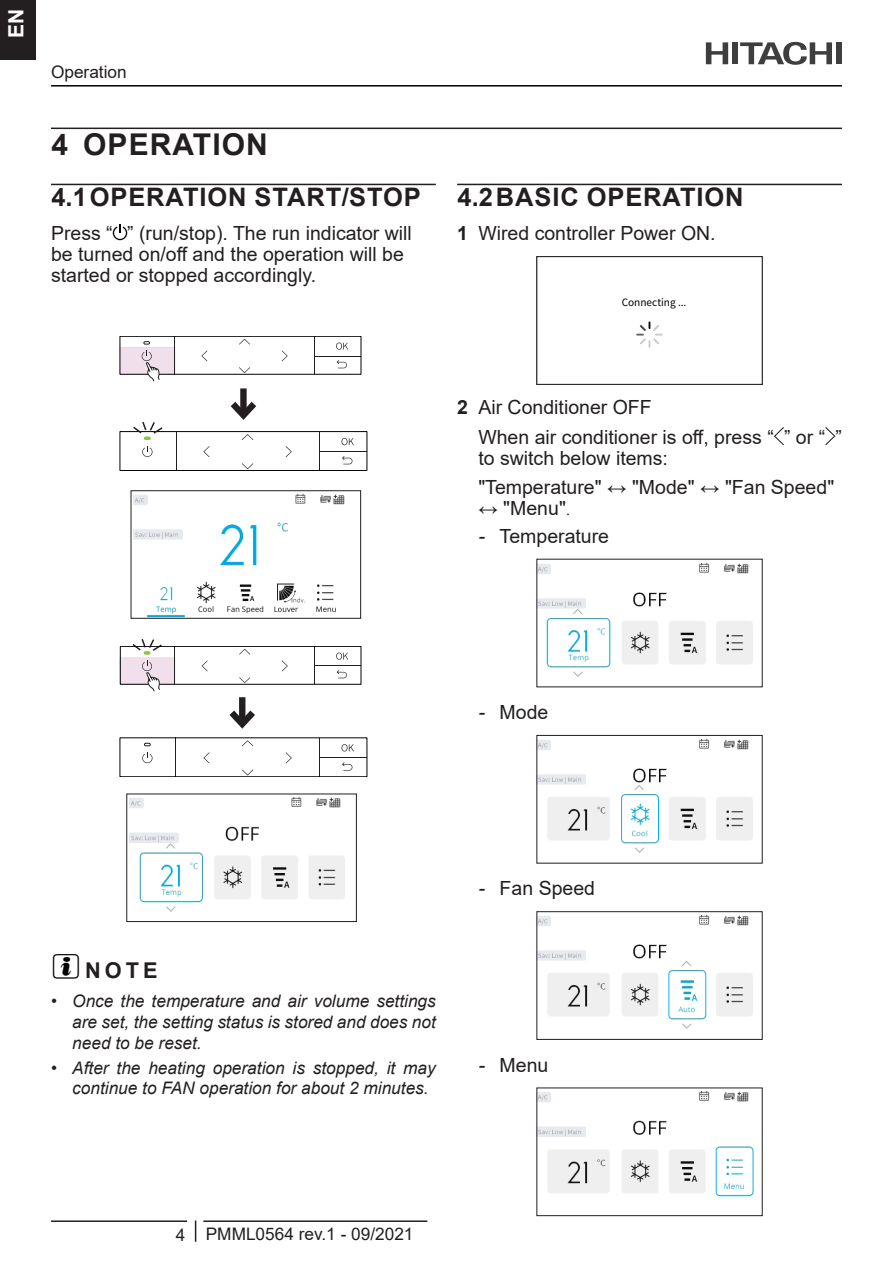
<style>
.page{position:relative;width:893px;height:1263px;background:#fff}
.page>*{position:absolute;margin:0;border:0;box-sizing:border-box;transform-origin:0 0}
.t1{font:700 30px "Arial";letter-spacing:.035em;color:#231f20}
.t2{font:700 25.5px "Arial";letter-spacing:.035em;color:#231f20}
.t3{font:700 21.75px "Arial";color:#231f20}
.t4{font:700 21px "Arial";color:#fff}
.PARA_1{font:19.5px/21px "Arial";color:#231f20}
.PARA_2{font:19.5px/21px "Arial";color:#231f20}
.t5{font:italic 17.25px/20.7px "Arial";color:#231f20;text-align:justify}
.t6{font:17.25px "Arial";color:#231f20}
.t7{font:11.25px "Source Sans Pro";color:#000001}
.s1{font-weight:700}
.s2{font-family:"Adobe Song Std";font-weight:300}
.s3{font-style:italic}
.s4{font-family:"Hape Avisos";font-weight:400;font-size:30px;color:#000}
</style>
<div class="page">
<div style="left:0;top:0;width:36px;height:60px;background:#231f20"></div>
<hr style="left:51px;top:128px;width:791px;height:1px;background:#231f20">
<hr style="left:51px;top:184px;width:385px;height:1px;background:#231f20">
<svg style="left:113px;top:224px;width:14px;height:16px"></svg>
<div style="left:120px;top:348px;width:55px;height:26px;background:#f1dfec"></div>
<div style="left:120px;top:347px;width:55px;height:27px;border:1px solid #f1d6e6"></div>
<svg style="left:201px;top:350px;width:6px;height:11px"></svg>
<svg style="left:282px;top:350px;width:6px;height:11px"></svg>
<svg style="left:239px;top:339px;width:11px;height:6px"></svg>
<svg style="left:239px;top:367px;width:11px;height:5px"></svg>
<hr style="left:175px;top:336px;width:1px;height:38px;background:#231f20">
<hr style="left:314px;top:336px;width:1px;height:38px;background:#231f20">
<hr style="left:315px;top:356px;width:46px;height:1px;background:#231f20">
<svg style="left:336px;top:343px;width:12px;height:7px"></svg>
<svg style="left:337px;top:360px;width:10px;height:8px"></svg>
<svg style="left:144px;top:341px;width:6px;height:3px"></svg>
<div style="left:120px;top:336px;width:241px;height:38px;border:1px solid #030303"></div>
<svg style="left:142px;top:351px;width:18px;height:30px"></svg>
<div style="left:240px;top:388px;width:7px;height:27px;background:#231f20"></div>
<svg style="left:230px;top:395px;width:27px;height:25px"></svg>
<svg style="left:142px;top:446px;width:11px;height:11px"></svg>
<svg style="left:203px;top:446px;width:7px;height:11px"></svg>
<svg style="left:286px;top:446px;width:6px;height:11px"></svg>
<svg style="left:242px;top:434px;width:11px;height:6px"></svg>
<svg style="left:242px;top:463px;width:11px;height:6px"></svg>
<hr style="left:176px;top:432px;width:1px;height:38px;background:#231f20">
<hr style="left:319px;top:432px;width:1px;height:38px;background:#231f20">
<hr style="left:320px;top:451px;width:47px;height:1px;background:#231f20">
<svg style="left:342px;top:438px;width:12px;height:7px"></svg>
<svg style="left:342px;top:456px;width:10px;height:8px"></svg>
<div style="left:120px;top:431px;width:247px;height:40px;border:1px solid #030303"></div>
<img style="left:133px;top:493px;width:212px;height:123px">
<div style="left:131px;top:490px;width:230px;height:128px;border:1px solid #231f20"></div>
<svg style="left:132px;top:421px;width:32px;height:19px"></svg>
<div style="left:239px;top:697px;width:6px;height:27px;background:#231f20"></div>
<svg style="left:229px;top:704px;width:26px;height:25px"></svg>
<div style="left:120px;top:658px;width:55px;height:26px;background:#f1dfec"></div>
<div style="left:120px;top:658px;width:55px;height:26px;border:1px solid #f1d6e6"></div>
<svg style="left:202px;top:660px;width:6px;height:11px"></svg>
<svg style="left:282px;top:660px;width:6px;height:11px"></svg>
<svg style="left:239px;top:649px;width:11px;height:6px"></svg>
<svg style="left:239px;top:677px;width:11px;height:5px"></svg>
<hr style="left:175px;top:646px;width:1px;height:38px;background:#231f20">
<hr style="left:314px;top:646px;width:1px;height:38px;background:#231f20">
<hr style="left:315px;top:666px;width:46px;height:1px;background:#231f20">
<svg style="left:336px;top:653px;width:12px;height:7px"></svg>
<svg style="left:337px;top:670px;width:10px;height:8px"></svg>
<svg style="left:132px;top:639px;width:30px;height:15px"></svg>
<div style="left:120px;top:646px;width:241px;height:38px;border:1px solid #030303"></div>
<svg style="left:142px;top:661px;width:18px;height:30px"></svg>
<svg style="left:142px;top:753px;width:11px;height:10px"></svg>
<svg style="left:203px;top:752px;width:7px;height:11px"></svg>
<svg style="left:286px;top:752px;width:6px;height:11px"></svg>
<svg style="left:242px;top:740px;width:11px;height:6px"></svg>
<svg style="left:242px;top:769px;width:11px;height:6px"></svg>
<hr style="left:176px;top:738px;width:1px;height:39px;background:#231f20">
<hr style="left:319px;top:738px;width:1px;height:39px;background:#231f20">
<hr style="left:319px;top:758px;width:48px;height:1px;background:#231f20">
<svg style="left:342px;top:744px;width:12px;height:7px"></svg>
<svg style="left:342px;top:762px;width:10px;height:9px"></svg>
<svg style="left:144px;top:743px;width:6px;height:3px"></svg>
<div style="left:120px;top:738px;width:247px;height:39px;border:1px solid #030303"></div>
<img style="left:129px;top:796px;width:216px;height:116px">
<div style="left:127px;top:794px;width:230px;height:128px;border:1px solid #231f20"></div>
<hr style="left:457px;top:184px;width:385px;height:1px;background:#231f20">
<img style="left:636px;top:321px;width:27px;height:27px">
<div style="left:537px;top:256px;width:225px;height:129px;border:1px solid #231f20"></div>
<svg style="left:774px;top:427px;width:10px;height:18px"></svg>
<svg style="left:825px;top:427px;width:10px;height:18px"></svg>
<img style="left:539px;top:562px;width:214px;height:115px">
<img style="left:539px;top:738px;width:214px;height:115px">
<div style="left:537px;top:735px;width:225px;height:128px;border:1px solid #231f20"></div>
<img style="left:539px;top:914px;width:214px;height:115px">
<div style="left:537px;top:911px;width:225px;height:128px;border:1px solid #231f20"></div>
<img style="left:539px;top:1090px;width:215px;height:107px">
<div style="left:537px;top:1088px;width:225px;height:128px;border:1px solid #231f20"></div>
<hr style="left:51px;top:1220px;width:136px;height:2px;background:#231f20">
<hr style="left:203px;top:1220px;width:224px;height:2px;background:#231f20">
<hr style="left:51px;top:85px;width:791px;height:2px;background:#000">
<svg style="left:195px;top:1220px;width:1px;height:22px"></svg>
<div style="left:836px;top:42px;width:6px;height:22px;background:#3e3e3f"></div>
<svg style="left:706px;top:42px;width:22px;height:22px"></svg>
<div style="left:733px;top:42px;width:5px;height:22px;background:#3e3e3f"></div>
<svg style="left:740px;top:42px;width:92px;height:23px"></svg>
<p class="t4" style="left:1px;top:38px;width:31px;rotate:-90deg">EN</p>
<p class="t6" style="left:51px;top:60px;width:77px">Operation</p>
<p class="t1" style="left:52px;top:123px;width:218px">4 OPERATION</p>
<p class="t2" style="left:51px;top:180px;width:371px">4.1OPERATION START/STOP</p>
<p class="PARA_1" style="left:51px;top:223px;width:362px">Press “ ” (run/stop). The run indicator will be turned on/off and the operation will be started or stopped accordingly.</p>
<p class="t2" style="left:458px;top:180px;width:288px">4.2BASIC OPERATION</p>
<p class="PARA_1" style="left:457px;top:223px;width:260px"><span class="s1">1</span> Wired controller Power ON.</p>
<p class="t7" style="left:622px;top:294px;width:66px">Connecting ...</p>
<p class="PARA_1" style="left:457px;top:397px;width:196px"><span class="s1">2</span> Air Conditioner OFF</p>
<p class="PARA_2" style="left:478px;top:426px;width:365px">When air conditioner is off, press “ ” or “ ” to switch below items:</p>
<p class="PARA_2" style="left:478px;top:477px;width:357px">"Temperature" ↔ "Mode" ↔ "Fan Speed" ↔ "Menu"<span class="s2">.</span></p>
<p class="PARA_1" style="left:478px;top:525px;width:132px"><span class="s3">-</span> Temperature</p>
<p class="PARA_1" style="left:478px;top:701px;width:72px"><span class="s3">-</span> Mode</p>
<p class="t3" style="left:51px;top:955px;width:108px"><span class="s4">?</span>NOTE</p>
<p class="t5" style="left:72px;top:991px;width:365px;text-indent:-21px">• Once the temperature and air volume settings are set, the setting status is stored and does not need to be reset.</p>
<p class="t5" style="left:72px;top:1057px;width:365px;text-indent:-21px">• After the heating operation is stopped, it may continue to FAN operation for about 2 minutes.</p>
<p class="PARA_1" style="left:478px;top:878px;width:118px"><span class="s3">-</span> Fan Speed</p>
<p class="PARA_1" style="left:478px;top:1054px;width:72px"><span class="s3">-</span> Menu</p>
<p class="t6" style="left:176px;top:1222px;width:239px">4 PMML0564 rev.1 - 09/2021</p>
</div>
